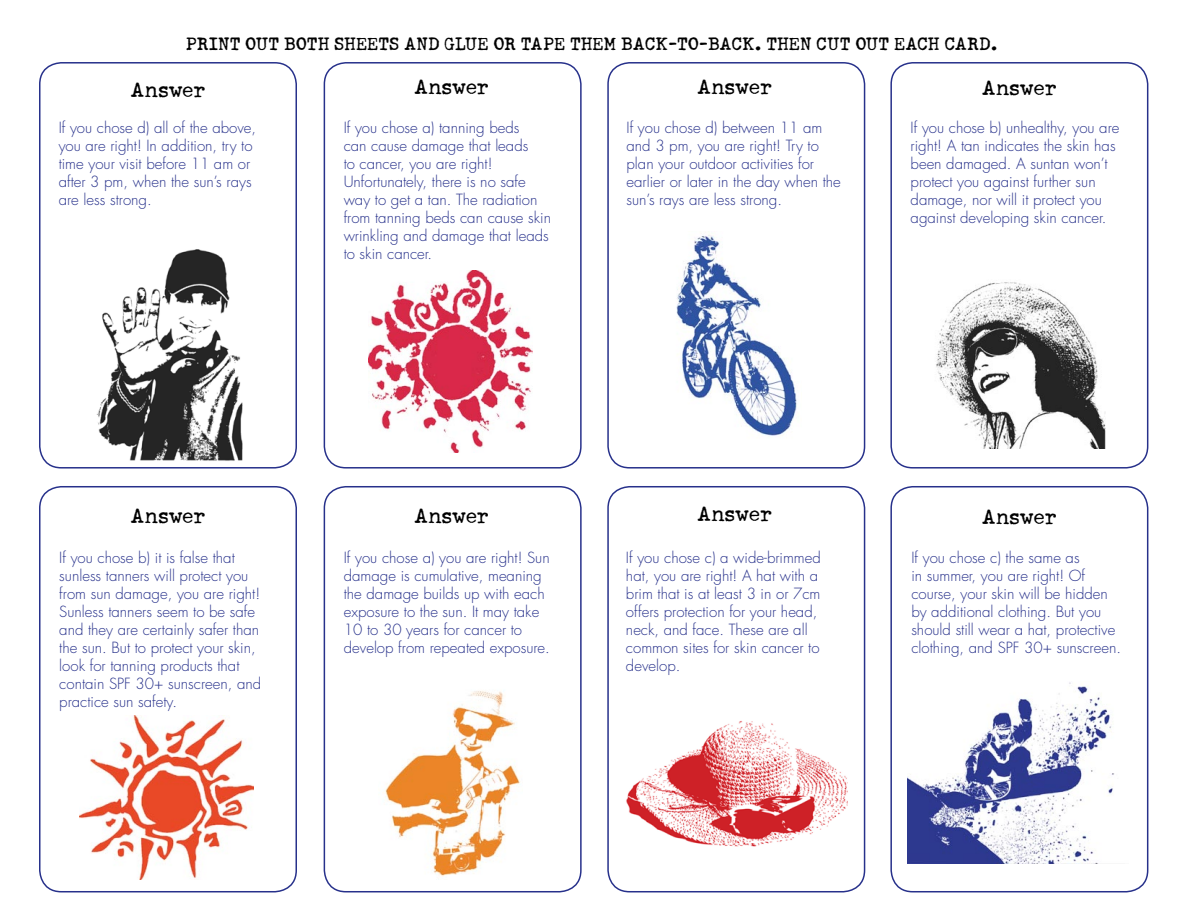
<style>
.page{position:relative;width:1188px;height:918px;background:#fff}
.page>*{position:absolute;margin:0;border:0;box-sizing:border-box;transform-origin:0 0}
.t1{font:24px "Schmutz ICG Cleaned";color:#000}
.t2{font:21px "Schmutz ICG Cleaned";color:#000}
.t3{font:300 15px/18px "Futura";color:#27318b}
</style>
<div class="page">
<div style="left:39px;top:62px;width:258px;height:407px;border:2px solid #27318b;border-radius:22px"></div>
<div style="left:324px;top:62px;width:258px;height:407px;border:2px solid #27318b;border-radius:22px"></div>
<div style="left:607px;top:62px;width:258px;height:407px;border:2px solid #27318b;border-radius:22px"></div>
<div style="left:890px;top:62px;width:258px;height:407px;border:2px solid #27318b;border-radius:22px"></div>
<div style="left:39px;top:486px;width:258px;height:406px;border:2px solid #27318b;border-radius:22px"></div>
<div style="left:324px;top:486px;width:258px;height:406px;border:2px solid #27318b;border-radius:22px"></div>
<div style="left:607px;top:486px;width:258px;height:406px;border:2px solid #27318b;border-radius:22px"></div>
<div style="left:890px;top:486px;width:258px;height:406px;border:2px solid #27318b;border-radius:22px"></div>
<img style="left:676px;top:235px;width:121px;height:201px">
<img style="left:96px;top:249px;width:147px;height:212px">
<img style="left:936px;top:282px;width:169px;height:167px">
<img style="left:626px;top:720px;width:221px;height:127px">
<img style="left:908px;top:682px;width:206px;height:181px">
<img style="left:385px;top:691px;width:135px;height:186px">
<img style="left:368px;top:270px;width:165px;height:182px">
<img style="left:79px;top:716px;width:174px;height:164px">
<h2 class="t2" style="left:186px;top:31px;width:813px">PRINT OUT BOTH SHEETS AND GLUE OR TAPE THEM BACK-TO-BACK. THEN CUT OUT EACH CARD.</h2>
<h1 class="t1" style="left:131px;top:76px;width:76px">Answer</h1>
<p class="t3" style="left:627px;top:119px;width:216px">If you chose d) between 11 am and 3 pm, you are right! Try to plan your outdoor activities for earlier or later in the day when the sun’s rays are less strong.</p>
<p class="t3" style="left:911px;top:119px;width:210px">If you chose b) unhealthy, you are right! A tan indicates the skin has been damaged. A suntan won’t protect you against further sun damage, nor will it protect you against developing skin cancer.</p>
<h1 class="t1" style="left:414px;top:73px;width:76px">Answer</h1>
<h1 class="t1" style="left:697px;top:73px;width:76px">Answer</h1>
<h1 class="t1" style="left:982px;top:74px;width:76px">Answer</h1>
<p class="t3" style="left:344px;top:119px;width:209px">If you chose a) tanning beds<br>can cause damage that leads<br>to cancer, you are right!<br>Unfortunately, there is no safe way to get a tan. The radiation from tanning beds can cause skin wrinkling and damage that leads to skin cancer.</p>
<p class="t3" style="left:59px;top:119px;width:199px">If you chose d) all of the above, you are right! In addition, try to time your visit before 11 am or after 3 pm, when the sun’s rays are less strong.</p>
<h1 class="t1" style="left:131px;top:502px;width:76px">Answer</h1>
<h1 class="t1" style="left:414px;top:502px;width:76px">Answer</h1>
<h1 class="t1" style="left:697px;top:500px;width:76px">Answer</h1>
<h1 class="t1" style="left:982px;top:503px;width:76px">Answer</h1>
<p class="t3" style="left:59px;top:549px;width:203px">If you chose b) it is false that sunless tanners will protect you from sun damage, you are right!<br>Sunless tanners seem to be safe and they are certainly safer than the sun. But to protect your skin, look for tanning products that contain SPF 30+ sunscreen, and practice sun safety.</p>
<p class="t3" style="left:344px;top:549px;width:208px">If you chose a) you are right! Sun damage is cumulative, meaning the damage builds up with each exposure to the sun. It may take<br>10 to 30 years for cancer to develop from repeated exposure.</p>
<p class="t3" style="left:626px;top:549px;width:196px">If you chose c) a wide-brimmed hat, you are right! A hat with a brim that is at least 3 in or 7cm offers protection for your head, neck, and face. These are all common sites for skin cancer to develop.</p>
<p class="t3" style="left:911px;top:549px;width:211px">If you chose c) the same as<br>in summer, you are right! Of course, your skin will be hidden by additional clothing. But you should still wear a hat, protective clothing, and SPF 30+ sunscreen.</p>
</div>
